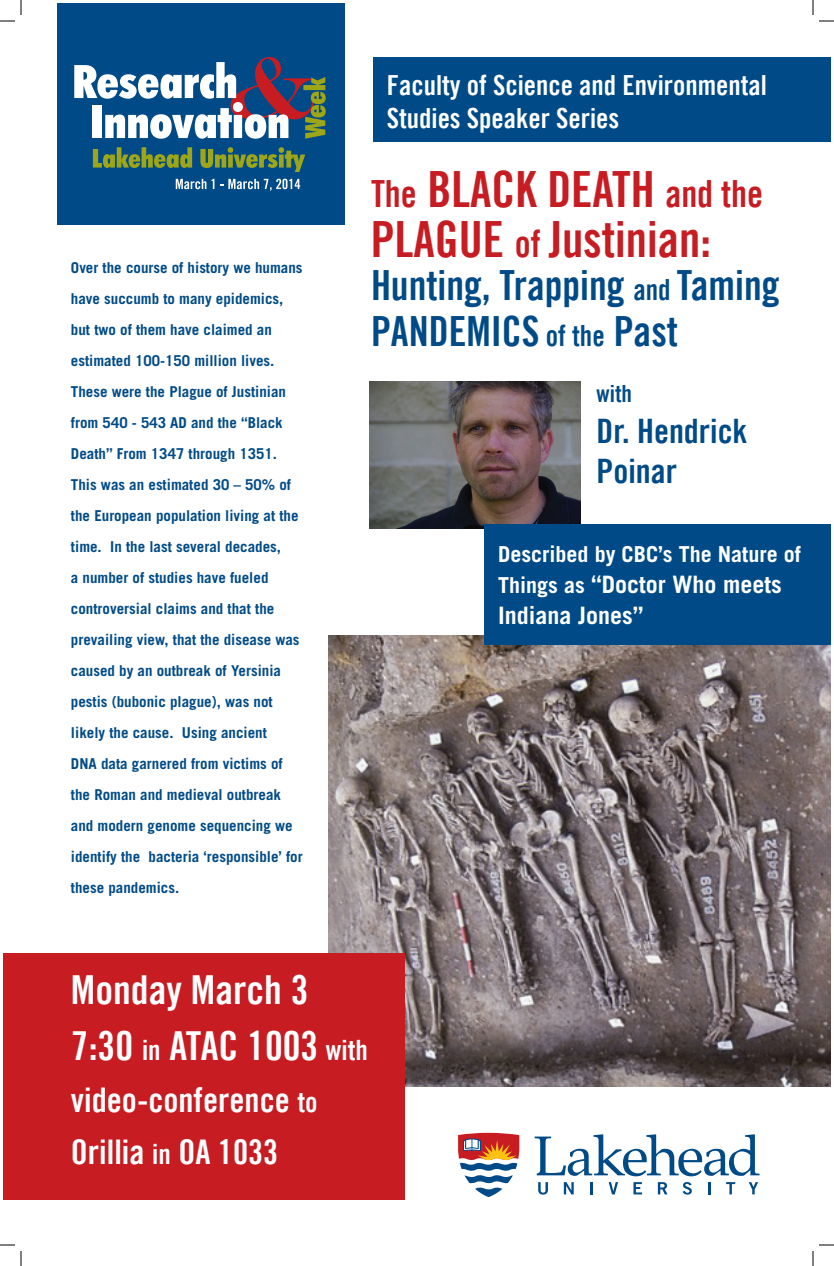
<style>
.page{position:relative;width:834px;height:1266px;background:#fff}
.page>*{position:absolute;margin:0;border:0;box-sizing:border-box;transform-origin:0 0}
.t1{font:50px/50px "Trade Gothic LT Bold Cond Twenty";color:#c61c22;scale:.96 1}
.t2{font:41.7px/45.6px "Trade Gothic LT Bold Cond Twenty";color:#004b87;scale:.96 1}
.t3{font:40px/56px "Trade Gothic LT Bold Cond Twenty";color:#fff}
.t4{font:34px/52px "Trade Gothic LT Bold Cond Twenty";color:#fff}
.t5{font:33.7px/40.5px "Trade Gothic LT Bold Cond Twenty";color:#004b87}
.t6{font:27.7px/33.3px "Trade Gothic LT Bold Cond Twenty";color:#fff}
.t7{font:700 24px/31px "Trade Gothic";color:#fff}
.t8{font:23.7px "Trade Gothic LT Bold Cond Twenty";color:#004b87}
.t9{font:700 22px "Trade Gothic";color:#fff}
.t10{font:700 15px/31px "Trade Gothic";color:#004b87}
.s1{font-size:37.5px}
.s2{font-size:29.2px}
.s3{font-size:22px}
.s4{font-size:28px}
</style>
<div class="page">
<img style="left:329px;top:636px;width:502px;height:450px">
<div style="left:57px;top:3px;width:288px;height:222px;background:#004b87"></div>
<div style="left:3px;top:953px;width:401px;height:246px;background:#c61c22"></div>
<svg style="left:535px;top:1134px;width:225px;height:61px"></svg>
<svg style="left:458px;top:1133px;width:61px;height:64px"></svg>
<svg style="left:74px;top:57px;width:252px;height:82px"></svg>
<svg style="left:93px;top:147px;width:99px;height:21px"></svg>
<svg style="left:200px;top:147px;width:105px;height:25px"></svg>
<svg style="left:176px;top:179px;width:38px;height:10px"></svg>
<svg style="left:220px;top:179px;width:80px;height:12px"></svg>
<img style="left:369px;top:381px;width:211px;height:148px">
<div style="left:485px;top:524px;width:346px;height:121px;background:#004b87"></div>
<div style="left:373px;top:57px;width:458px;height:85px;background:#004b87"></div>
<svg style="left:0;top:0;width:22px;height:22px"></svg>
<svg style="left:0;top:1244px;width:22px;height:22px"></svg>
<svg style="left:812px;top:0;width:22px;height:22px"></svg>
<svg style="left:812px;top:1244px;width:22px;height:22px"></svg>
<p class="t10" style="left:71px;top:252px;width:233px">Over the course of history we humans have succumb to many epidemics, but two of them have claimed an estimated 100-150 million lives.<br>These were the Plague of Justinian from 540 - 543 AD and the “Black<br>Death” From 1347 through 1351.<br>This was an estimated 30 – 50% of the European population living at the time. In the last several decades,<br>a number of studies have fueled controversial claims and that the prevailing view, that the disease was caused by an outbreak of Yersinia pestis (bubonic plague), was not likely the cause. Using ancient<br>DNA data garnered from victims of the Roman and medieval outbreak and modern genome sequencing we identify the bacteria ‘responsible’ for these pandemics.</p>
<h3 class="t6" style="left:387px;top:68px;width:382px">Faculty of Science and Environmental<br>Studies Speaker Series</h3>
<h1 class="t1" style="left:371px;top:164px;width:410px"><span class="s1">The</span> Black Death <span class="s1">and the<br></span>Plague <span class="s1">of</span> Justinian:</h1>
<h2 class="t2" style="left:371px;top:262px;width:427px">Hunting, Trapping <span class="s2">and</span> Taming pandemics <span class="s2">of the</span> Past</h2>
<h3 class="t8" style="left:597px;top:380px;width:37px">with</h3>
<h3 class="t5" style="left:597px;top:410px;width:153px">Dr. Hendrick<br>Poinar</h3>
<h3 class="t9" style="left:498px;top:540px;width:304px">Described by CBC’s The Nature of</h3>
<h3 class="t7" style="left:498px;top:568px;width:285px"><span class="s3">Things as</span> “Doctor Who meets<br>Indiana Jones”</h3>
<h3 class="t3" style="left:71px;top:961px;width:298px">Monday March 3<br>7:30 <span class="s4">in</span> ATAC 1003 <span class="s4">with</span></h3>
<h3 class="t4" style="left:71px;top:1073px;width:248px">video-conference <span class="s4">to<br></span>Orillia <span class="s4">in</span> OA 1033</h3>
</div>
